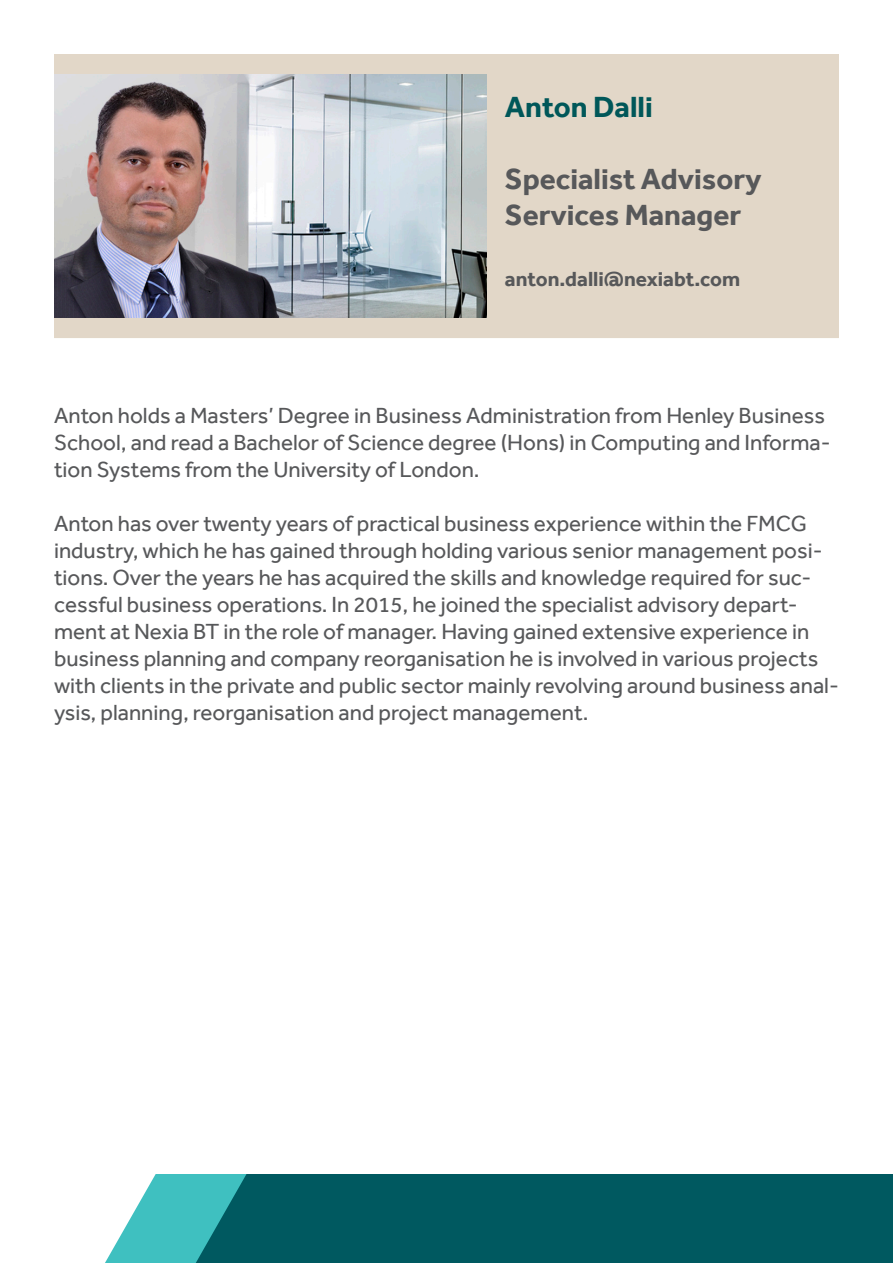
<style>
.page{position:relative;width:893px;height:1263px;background:#fff}
.page>*{position:absolute;margin:0;border:0;box-sizing:border-box;transform-origin:0 0}
.t1{font:700 30px "Effra";color:#57585a}
.t2{font:700 30px "Effra";color:#005759}
.t3{font:22.5px/27px "Effra";color:#57585a}
.t4{font:700 21px "Effra";color:#57585a}
</style>
<div class="page">
<svg style="left:105px;top:1174px;width:91px;height:89px"></svg>
<div style="left:196px;top:1174px;width:697px;height:89px;background:#005960"></div>
<div style="left:54px;top:54px;width:785px;height:284px;background:#e2d7c8"></div>
<img style="left:54px;top:75px;width:432px;height:243px">
<p class="t2" style="left:505px;top:89px;width:149px">Anton Dalli</p>
<p class="t1" style="left:505px;top:161px;width:258px">Specialist Advisory</p>
<p class="t1" style="left:505px;top:197px;width:238px">Services Manager</p>
<p class="t4" style="left:505px;top:267px;width:237px">anton.dalli@nexiabt.com</p>
<p class="t3" style="left:54px;top:402px;width:778px">Anton holds a Masters’ Degree in Business Administration from Henley Business<br>School, and read a Bachelor of Science degree (Hons) in Computing and Informa&shy;tion Systems from the University of London.</p>
<p class="t3" style="left:54px;top:510px;width:786px">Anton has over twenty years of practical business experience within the FMCG industry, which he has gained through holding various senior management posi&shy;tions. Over the years he has acquired the skills and knowledge required for suc&shy;cessful business operations. In 2015, he joined the specialist advisory depart&shy;ment at Nexia BT in the role of manager. Having gained extensive experience in business planning and company reorganisation he is involved in various projects with clients in the private and public sector mainly revolving around business anal&shy;ysis, planning, reorganisation and project management.</p>
</div>
